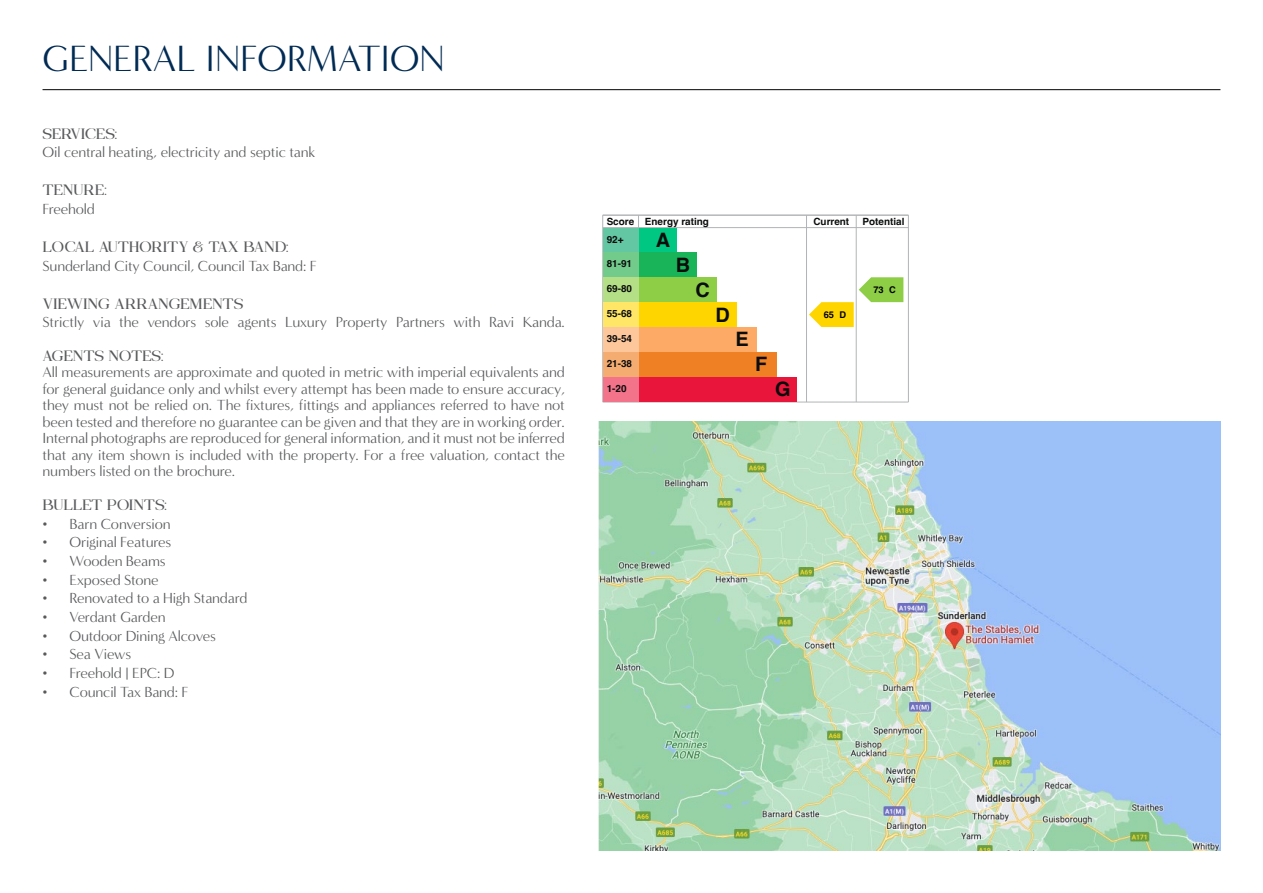
<style>
.page{position:relative;width:1263px;height:893px;background:#fff}
.page>*{position:absolute;margin:0;border:0;box-sizing:border-box;transform-origin:0 0}
.t1{font:37.5px "Minerva Modern";color:#002b54}
.t2{font:700 19.8px "Helvetica";color:#0b0c0c}
.t3{font:15px/16.5px "Minerva Modern";letter-spacing:-.01em;color:#58595b;text-align:justify}
.t4{font:500 15px "MILONER";letter-spacing:-.01em;color:#58595b}
.t5{font:700 9.9px "Helvetica";color:#0b0c0c}
.t6{font:700 9.3px "Helvetica";color:#000}
</style>
<div class="page">
<hr style="left:43px;top:89px;width:1177px;height:1px;background:#000">
<hr style="left:638px;top:215px;width:1px;height:187px;background:#b1b4b6">
<hr style="left:806px;top:215px;width:1px;height:187px;background:#b1b4b6">
<hr style="left:856px;top:215px;width:1px;height:187px;background:#b1b4b6">
<hr style="left:603px;top:227px;width:305px;height:1px;background:#b1b4b6">
<hr style="left:603px;top:215px;width:305px;height:1px;background:#b1b4b6">
<hr style="left:602px;top:215px;width:1px;height:187px;background:#b1b4b6">
<hr style="left:908px;top:215px;width:1px;height:187px;background:#b1b4b6">
<hr style="left:603px;top:402px;width:305px;height:1px;background:#b1b4b6">
<div style="left:638px;top:228px;width:39px;height:24px;background:#00c781"></div>
<div style="left:638px;top:252px;width:59px;height:25px;background:#19b459"></div>
<div style="left:638px;top:277px;width:79px;height:25px;background:#8dce46"></div>
<div style="left:638px;top:302px;width:99px;height:25px;background:#ffd500"></div>
<div style="left:638px;top:327px;width:119px;height:25px;background:#fcaa65"></div>
<div style="left:638px;top:352px;width:139px;height:25px;background:#ef8023"></div>
<div style="left:638px;top:377px;width:158px;height:25px;background:#e9153b"></div>
<div style="left:603px;top:228px;width:35px;height:24px;background:#64c7a4"></div>
<div style="left:603px;top:252px;width:35px;height:25px;background:#72ca8b"></div>
<div style="left:603px;top:277px;width:35px;height:25px;background:#b4df86"></div>
<div style="left:603px;top:302px;width:35px;height:25px;background:#ffe666"></div>
<div style="left:603px;top:327px;width:35px;height:25px;background:#fdc79b"></div>
<div style="left:603px;top:352px;width:35px;height:25px;background:#f4ac71"></div>
<div style="left:603px;top:377px;width:35px;height:25px;background:#f2738a"></div>
<svg style="left:809px;top:277px;width:94px;height:50px"></svg>
<img style="left:598px;top:422px;width:622px;height:428px">
<h1 class="t1" style="left:43px;top:37px;width:404px">GENERAL INFORMATION</h1>
<p class="t4" style="left:43px;top:123px;width:76px">SERVICES:</p>
<p class="t3" style="left:43px;top:144px;width:274px">Oil central heating, electricity and septic tank</p>
<p class="t4" style="left:43px;top:180px;width:66px">TENURE:</p>
<p class="t3" style="left:43px;top:201px;width:54px">Freehold</p>
<p class="t4" style="left:43px;top:236px;width:248px">LOCAL AUTHORITY &amp; TAX BAND:</p>
<p class="t3" style="left:43px;top:257px;width:276px">Sunderland City Council, Council Tax Band: F</p>
<p class="t4" style="left:43px;top:293px;width:202px">VIEWING ARRANGEMENTS</p>
<p class="t3" style="left:43px;top:314px;width:524px">Strictly via the vendors sole agents Luxury Property Partners with Ravi Kanda.</p>
<p class="t4" style="left:43px;top:345px;width:122px">AGENTS NOTES:</p>
<p class="t3" style="left:43px;top:364px;width:524px">All measurements are approximate and quoted in metric with imperial equivalents and for general guidance only and whilst every attempt has been made to ensure accuracy, they must not be relied on. The fixtures, fittings and appliances referred to have not been tested and therefore no guarantee can be given and that they are in working order.<br>Internal photographs are reproduced for general information, and it must not be inferred that any item shown is included with the property. For a free valuation, contact the numbers listed on the brochure.</p>
<p class="t4" style="left:43px;top:495px;width:126px">BULLET POINTS:</p>
<p class="t3" style="left:43px;top:516px;width:130px">• Barn Conversion</p>
<p class="t3" style="left:43px;top:534px;width:130px">• Original Features</p>
<p class="t3" style="left:43px;top:553px;width:125px">• Wooden Beams</p>
<p class="t3" style="left:43px;top:572px;width:118px">• Exposed Stone</p>
<p class="t3" style="left:43px;top:590px;width:207px">• Renovated to a High Standard</p>
<p class="t3" style="left:43px;top:609px;width:125px">• Verdant Garden</p>
<p class="t3" style="left:43px;top:627px;width:175px">• Outdoor Dining Alcoves</p>
<p class="t3" style="left:43px;top:646px;width:90px">• Sea Views</p>
<p class="t3" style="left:43px;top:665px;width:133px">• Freehold | EPC: D</p>
<p class="t3" style="left:43px;top:683px;width:148px">• Council Tax Band: F</p>
<p class="t5" style="left:607px;top:216px;width:104px">Score Energy rating</p>
<p class="t5" style="left:813px;top:216px;width:37px">Current</p>
<p class="t5" style="left:862px;top:216px;width:43px">Potential</p>
<p class="t5" style="left:607px;top:233px;width:18px">92+</p>
<p class="t5" style="left:607px;top:258px;width:27px">81-91</p>
<p class="t5" style="left:607px;top:283px;width:27px">69-80</p>
<p class="t5" style="left:607px;top:308px;width:27px">55-68</p>
<p class="t5" style="left:607px;top:332px;width:27px">39-54</p>
<p class="t5" style="left:607px;top:357px;width:27px">21-38</p>
<p class="t5" style="left:607px;top:382px;width:21px">1-20</p>
<h2 class="t2" style="left:656px;top:228px;width:16px">A</h2>
<h2 class="t2" style="left:676px;top:253px;width:16px">B</h2>
<h2 class="t2" style="left:696px;top:278px;width:16px">C</h2>
<h2 class="t2" style="left:715px;top:302px;width:16px">D</h2>
<h2 class="t2" style="left:735px;top:327px;width:15px">E</h2>
<h2 class="t2" style="left:755px;top:352px;width:14px">F</h2>
<h2 class="t2" style="left:775px;top:377px;width:17px">G</h2>
<p class="t6" style="left:824px;top:309px;width:24px">65 D</p>
<p class="t6" style="left:873px;top:284px;width:24px">73 C</p>
</div>
